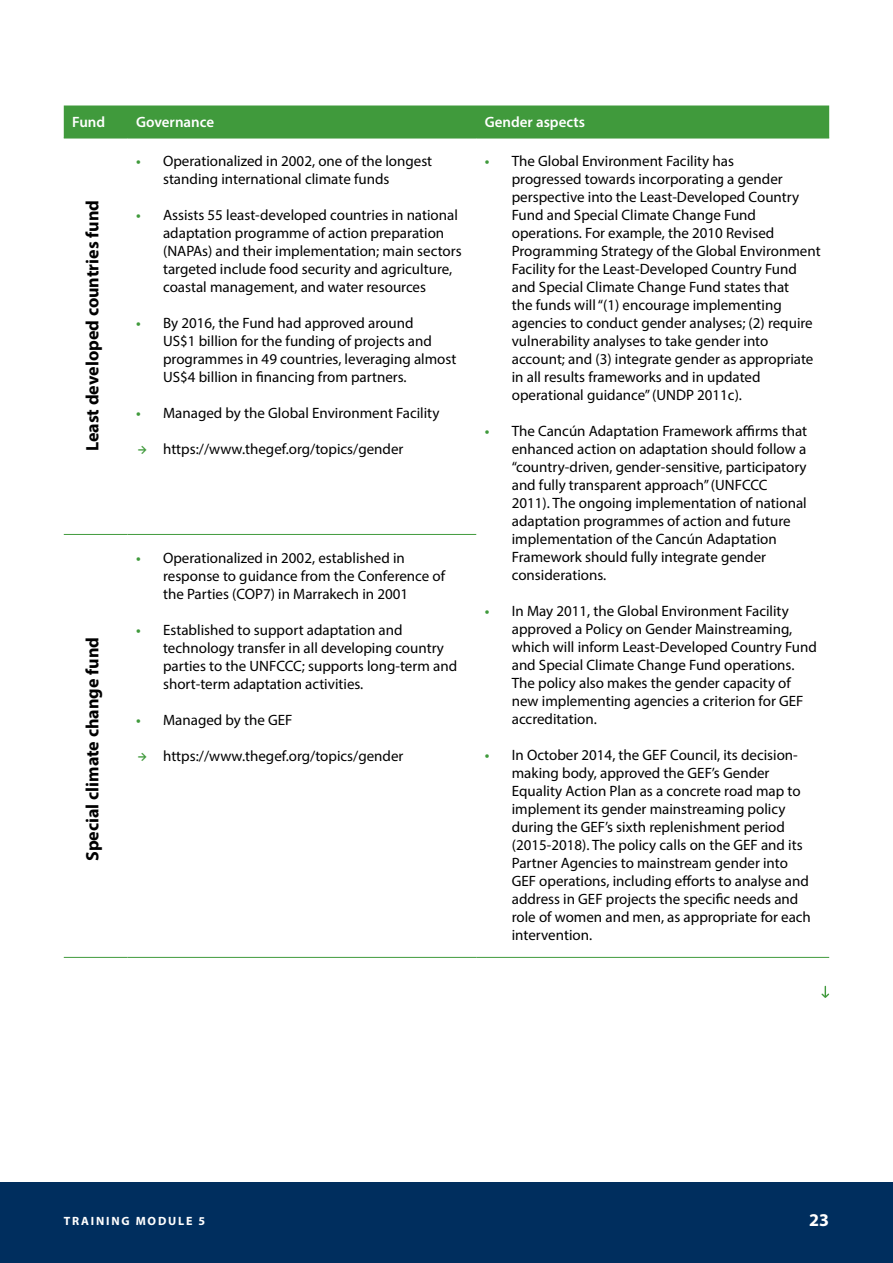
<style>
.page{position:relative;width:893px;height:1263px;background:#fff}
.page>*{position:absolute;margin:0;border:0;box-sizing:border-box;transform-origin:0 0}
.t1{font:700 18px "Myriad Pro";color:#000}
.t2{font:700 18px "Myriad Pro";color:#fff}
.t3{font:15px/18px "Myriad Pro";color:#000}
.t4{font:600 15px "Myriad Pro";color:#fff}
.t5{font:700 12px "Myriad Pro";letter-spacing:.15em;color:#fff}
.s1{font-weight:600;color:#409a3c}
</style>
<div class="page">
<div style="left:0;top:1182px;width:893px;height:81px;background:#002e5e"></div>
<div style="left:64px;top:105px;width:765px;height:33px;background:#409a3c"></div>
<hr style="left:64px;top:138px;width:64px;height:1px;background:#409a3c">
<hr style="left:128px;top:138px;width:348px;height:1px;background:#409a3c">
<hr style="left:476px;top:138px;width:353px;height:1px;background:#409a3c">
<hr style="left:64px;top:534px;width:64px;height:1px;background:#409a3c">
<hr style="left:128px;top:534px;width:348px;height:1px;background:#409a3c">
<hr style="left:64px;top:957px;width:64px;height:1px;background:#409a3c">
<hr style="left:128px;top:957px;width:348px;height:1px;background:#409a3c">
<hr style="left:476px;top:957px;width:353px;height:1px;background:#409a3c">
<svg style="left:821px;top:986px;width:9px;height:12px"></svg>
<p class="t4" style="left:72px;top:112px;width:34px">Fund</p>
<p class="t4" style="left:136px;top:112px;width:80px">Governance</p>
<p class="t4" style="left:485px;top:112px;width:102px">Gender aspects</p>
<p class="t3" style="left:163px;top:152px;width:271px;text-indent:-27px"><span class="s1">•</span> Operationalized in 2002, one of the longest standing international climate funds</p>
<p class="t3" style="left:163px;top:206px;width:300px;text-indent:-27px"><span class="s1">•</span> Assists 55 least-developed countries in national adaptation programme of action preparation (NAPAs) and their implementation; main sectors targeted include food security and agriculture, coastal management, and water resources</p>
<p class="t3" style="left:163px;top:314px;width:295px;text-indent:-27px"><span class="s1">•</span> By 2016, the Fund had approved around<br>US$1 billion for the funding of projects and programmes in 49 countries, leveraging almost US$4 billion in financing from partners.</p>
<p class="t3" style="left:136px;top:404px;width:305px"><span class="s1">•</span> Managed by the Global Environment Facility</p>
<p class="t3" style="left:163px;top:440px;width:242px">https://www.thegef.org/topics/gender</p>
<p class="t3" style="left:512px;top:152px;width:310px;text-indent:-27px"><span class="s1">•</span> The Global Environment Facility has<br>progressed towards incorporating a gender perspective into the Least-Developed Country Fund and Special Climate Change Fund operations. For example, the 2010 Revised Programming Strategy of the Global Environment Facility for the Least-Developed Country Fund and Special Climate Change Fund states that<br>the funds will “(1) encourage implementing agencies to conduct gender analyses; (2) require vulnerability analyses to take gender into account; and (3) integrate gender as appropriate in all results frameworks and in updated operational guidance” (UNDP 2011c).</p>
<p class="t3" style="left:512px;top:422px;width:297px;text-indent:-27px"><span class="s1">•</span> The Cancún Adaptation Framework affirms that enhanced action on adaptation should follow a “country-driven, gender-sensitive, participatory and fully transparent approach” (UNFCCC 2011). The ongoing implementation of national adaptation programmes of action and future implementation of the Cancún Adaptation Framework should fully integrate gender considerations.</p>
<p class="t3" style="left:512px;top:602px;width:307px;text-indent:-27px"><span class="s1">•</span> In May 2011, the Global Environment Facility approved a Policy on Gender Mainstreaming, which will inform Least-Developed Country Fund and Special Climate Change Fund operations.<br>The policy also makes the gender capacity of new implementing agencies a criterion for GEF accreditation.</p>
<p class="t3" style="left:512px;top:746px;width:301px;text-indent:-27px"><span class="s1">•</span> In October 2014, the GEF Council, its decision&shy;making body, approved the GEF’s Gender Equality Action Plan as a concrete road map to implement its gender mainstreaming policy during the GEF’s sixth replenishment period (2015-2018). The policy calls on the GEF and its Partner Agencies to mainstream gender into GEF operations, including efforts to analyse and address in GEF projects the specific needs and role of women and men, as appropriate for each intervention.</p>
<p class="t1" style="left:81px;top:451px;width:253px;rotate:-90deg">Least developed countries fund</p>
<p class="t3" style="left:163px;top:548px;width:284px;text-indent:-27px"><span class="s1">•</span> Operationalized in 2002, established in response to guidance from the Conference of the Parties (COP7) in Marrakech in 2001</p>
<p class="t3" style="left:163px;top:620px;width:296px;text-indent:-27px"><span class="s1">•</span> Established to support adaptation and technology transfer in all developing country parties to the UNFCCC; supports long-term and short-term adaptation activities.</p>
<p class="t3" style="left:136px;top:710px;width:158px"><span class="s1">•</span> Managed by the GEF</p>
<p class="t3" style="left:163px;top:746px;width:242px">https://www.thegef.org/topics/gender</p>
<p class="t1" style="left:81px;top:861px;width:225px;rotate:-90deg">Special climate change fund</p>
<p class="t5" style="left:64px;top:1213px;width:143px">TRAINING MODULE 5</p>
<p class="t2" style="left:809px;top:1209px;width:21px">23</p>
</div>
